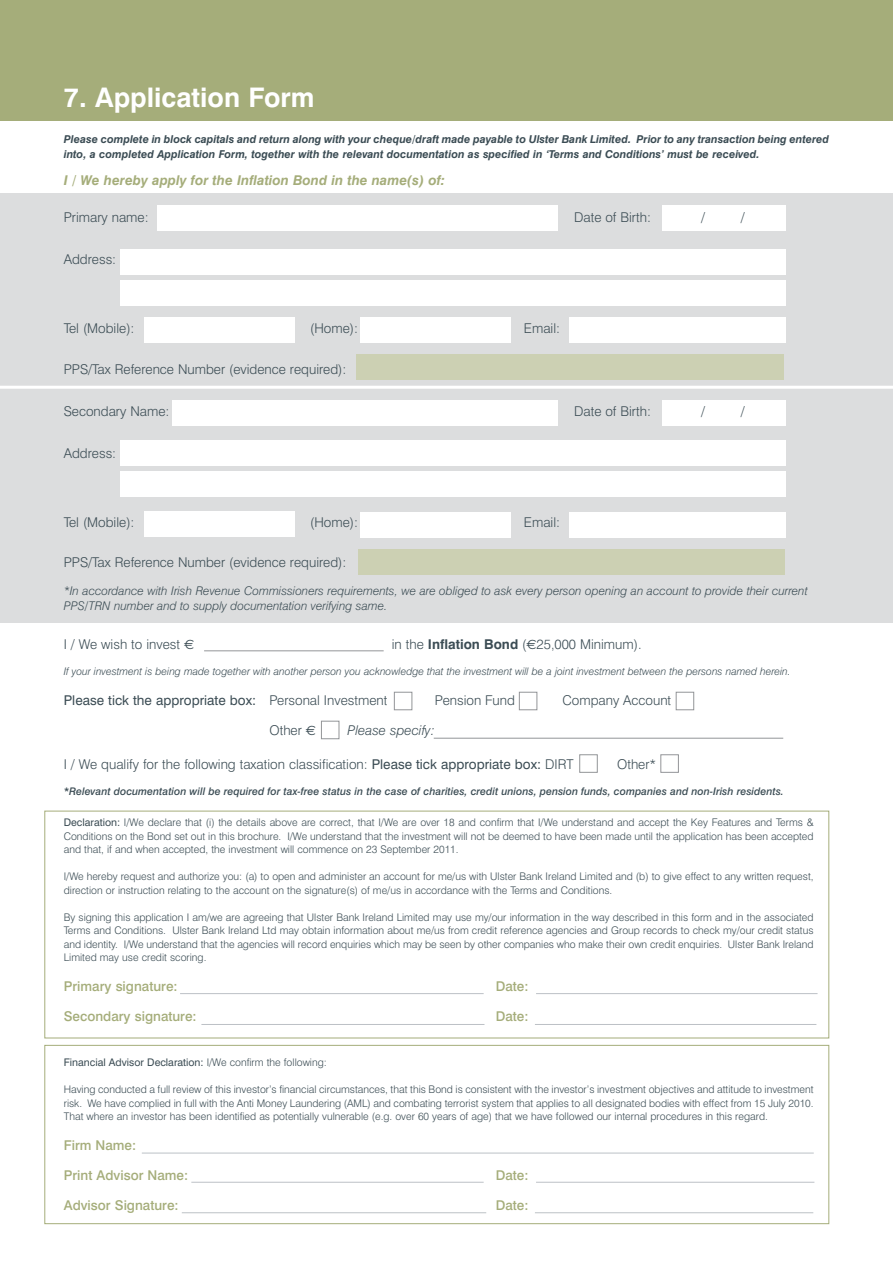
<style>
.page{position:relative;width:893px;height:1263px;background:#fff}
.page>*{position:absolute;margin:0;border:0;box-sizing:border-box;transform-origin:0 0}
.t1{font:700 27px "Swiss 721 BT";color:#fff}
.t2{font:300 13.5px "Swiss 721 BT";color:#3b4c54}
.t3{font:500 13.5px "Swiss 721 BT";color:#a5ad7a}
.t4{font:italic 700 13.5px "Swiss 721 BT";color:#a5ad7a}
.t5{font:13.5px "Swiss 721 BT";color:#3b4c54}
.t6{font:italic 300 13.5px "Swiss 721 BT";color:#3b4c54}
.t7{font:italic 300 12px/15.5px "Swiss 721 BT";color:#3b4c54}
.t8{font:italic 700 10.8px/15px "Swiss 721 BT";color:#3b4c54}
.t9{font:300 10.5px/13.5px "Swiss 721 BT";color:#3b4c54;text-align:justify}
.t10{font:italic 300 10.5px "Swiss 721 BT";color:#3b4c54}
.t11{font:italic 500 10.5px "Swiss 721 BT";color:#3b4c54}
.t12{font:10.5px "Swiss 721 BT";color:#3b4c54}
.s1{font-family:"Euro Sans";font-weight:400}
.s2{font-weight:700}
.s3{font-weight:300}
.s4{font-weight:400}
</style>
<div class="page">
<div style="left:0;top:0;width:893px;height:121px;background:#a5ad7a"></div>
<svg style="left:44px;top:810px;width:786px;height:414px"></svg>
<div style="left:0;top:194px;width:893px;height:429px;background:#dcddde"></div>
<hr style="left:0;top:386px;width:893px;height:3px;background:#fff">
<hr style="left:191px;top:1182px;width:293px;height:1px;background:#bcc1c6">
<hr style="left:536px;top:1182px;width:278px;height:1px;background:#bcc1c6">
<hr style="left:535px;top:1212px;width:278px;height:1px;background:#bcc1c6">
<hr style="left:182px;top:1212px;width:304px;height:1px;background:#bcc1c6">
<div style="left:157px;top:205px;width:401px;height:26px;background:#fff"></div>
<div style="left:120px;top:249px;width:666px;height:25px;background:#fff"></div>
<div style="left:120px;top:280px;width:666px;height:25px;background:#fff"></div>
<div style="left:144px;top:317px;width:151px;height:25px;background:#fff"></div>
<div style="left:569px;top:317px;width:217px;height:26px;background:#fff"></div>
<div style="left:662px;top:205px;width:124px;height:26px;background:#fff"></div>
<div style="left:361px;top:318px;width:150px;height:25px;background:#fff"></div>
<div style="left:356px;top:354px;width:428px;height:25px;background:#ccd0b3"></div>
<div style="left:172px;top:400px;width:386px;height:25px;background:#fff"></div>
<div style="left:120px;top:440px;width:666px;height:26px;background:#fff"></div>
<div style="left:120px;top:472px;width:666px;height:25px;background:#fff"></div>
<div style="left:144px;top:512px;width:151px;height:25px;background:#fff"></div>
<div style="left:361px;top:512px;width:150px;height:26px;background:#fff"></div>
<div style="left:569px;top:512px;width:217px;height:25px;background:#fff"></div>
<div style="left:662px;top:400px;width:124px;height:25px;background:#fff"></div>
<div style="left:358px;top:550px;width:426px;height:25px;background:#ccd0b3"></div>
<svg style="left:204px;top:650px;width:209px;height:60px"></svg>
<div style="left:519px;top:692px;width:18px;height:18px;border:1px solid #939598"></div>
<div style="left:676px;top:692px;width:18px;height:18px;border:1px solid #939598"></div>
<div style="left:321px;top:721px;width:18px;height:18px;border:1px solid #939598"></div>
<div style="left:579px;top:754px;width:19px;height:19px;border:1px solid #939598"></div>
<div style="left:660px;top:754px;width:19px;height:19px;border:1px solid #939598"></div>
<hr style="left:434px;top:738px;width:349px;height:1px;background:#939598">
<hr style="left:180px;top:993px;width:304px;height:1px;background:#bcc1c6">
<hr style="left:536px;top:993px;width:281px;height:1px;background:#bcc1c6">
<hr style="left:535px;top:1024px;width:281px;height:1px;background:#bcc1c6">
<hr style="left:201px;top:1024px;width:283px;height:1px;background:#bcc1c6">
<hr style="left:142px;top:1153px;width:672px;height:1px;background:#bcc1c6">
<h1 class="t1" style="left:64px;top:87px;width:252px">7. Application Form</h1>
<p class="t8" style="left:64px;top:132px;width:767px">Please complete in block capitals and return along with your cheque/draft made payable to Ulster Bank Limited. Prior to any transaction being entered into, a completed Application Form, together with the relevant documentation as specified in ‘Terms and Conditions’ must be received.</p>
<p class="t4" style="left:64px;top:175px;width:383px">I / We hereby apply for the Inflation Bond in the name(s) of:</p>
<p class="t2" style="left:64px;top:212px;width:86px">Primary name:</p>
<p class="t2" style="left:574px;top:212px;width:78px">Date of Birth:</p>
<p class="t2" style="left:701px;top:212px;width:5px">/</p>
<p class="t2" style="left:741px;top:212px;width:5px">/</p>
<p class="t2" style="left:64px;top:254px;width:54px">Address:</p>
<p class="t2" style="left:64px;top:323px;width:72px">Tel (Mobile):</p>
<p class="t2" style="left:310px;top:323px;width:49px">(Home):</p>
<p class="t2" style="left:524px;top:323px;width:38px">Email:</p>
<p class="t2" style="left:64px;top:364px;width:284px">PPS/Tax Reference Number (evidence required):</p>
<p class="t2" style="left:64px;top:406px;width:107px">Secondary Name:</p>
<p class="t2" style="left:574px;top:406px;width:78px">Date of Birth:</p>
<p class="t2" style="left:701px;top:406px;width:5px">/</p>
<p class="t2" style="left:741px;top:406px;width:5px">/</p>
<p class="t2" style="left:64px;top:448px;width:54px">Address:</p>
<p class="t2" style="left:64px;top:517px;width:72px">Tel (Mobile):</p>
<p class="t2" style="left:310px;top:517px;width:49px">(Home):</p>
<p class="t2" style="left:524px;top:517px;width:38px">Email:</p>
<p class="t2" style="left:64px;top:557px;width:284px">PPS/Tax Reference Number (evidence required):</p>
<p class="t7" style="left:64px;top:583px;width:745px">*In accordance with Irish Revenue Commissioners requirements, we are obliged to ask every person opening an account to provide their current<br>PPS/TRN number and to supply documentation verifying same.</p>
<p class="t2" style="left:64px;top:640px;width:132px">I / We wish to invest <span class="s1">€</span></p>
<p class="t2" style="left:392px;top:640px;width:251px">in the <span class="s2">Inflation Bond</span> (<span class="s1">€</span>25,000 Minimum).</p>
<p class="t10" style="left:64px;top:666px;width:728px">If your investment is being made together with another person you acknowledge that the investment will be a joint investment between the persons named herein.</p>
<p class="t5" style="left:64px;top:695px;width:325px">Please tick the appropriate box: <span class="s3">Personal Investment</span></p>
<p class="t2" style="left:435px;top:695px;width:82px">Pension Fund</p>
<p class="t2" style="left:562px;top:695px;width:110px">Company Account</p>
<p class="t2" style="left:269px;top:725px;width:48px">Other <span class="s1">€</span></p>
<p class="t6" style="left:348px;top:723px;width:89px">Please specify:</p>
<p class="t2" style="left:64px;top:760px;width:511px">I / We qualify for the following taxation classification: <span class="s4">Please tick appropriate box:</span> DIRT</p>
<p class="t2" style="left:617px;top:760px;width:41px">Other*</p>
<p class="t11" style="left:64px;top:787px;width:721px">*Relevant documentation will be required for tax-free status in the case of charities, credit unions, pension funds, companies and non-Irish residents.</p>
<p class="t9" style="left:64px;top:817px;width:751px"><span class="s4">Declaration:</span> I/We declare that (i) the details above are correct, that I/We are over 18 and confirm that I/We understand and accept the Key Features and Terms &amp; Conditions on the Bond set out in this brochure. I/We understand that the investment will not be deemed to have been made until the application has been accepted and that, if and when accepted, the investment will commence on 23 September 2011.</p>
<p class="t9" style="left:64px;top:871px;width:751px">I/We hereby request and authorize you: (a) to open and administer an account for me/us with Ulster Bank Ireland Limited and (b) to give effect to any written request, direction or instruction relating to the account on the signature(s) of me/us in accordance with the Terms and Conditions.</p>
<p class="t9" style="left:64px;top:911px;width:751px">By signing this application I am/we are agreeing that Ulster Bank Ireland Limited may use my/our information in the way described in this form and in the associated Terms and Conditions. Ulster Bank Ireland Ltd may obtain information about me/us from credit reference agencies and Group records to check my/our credit status and identity. I/We understand that the agencies will record enquiries which may be seen by other companies who make their own credit enquiries. Ulster Bank Ireland Limited may use credit scoring.</p>
<p class="t3" style="left:64px;top:980px;width:115px">Primary signature:</p>
<p class="t3" style="left:496px;top:980px;width:34px">Date:</p>
<p class="t3" style="left:64px;top:1010px;width:134px">Secondary signature:</p>
<p class="t3" style="left:496px;top:1010px;width:34px">Date:</p>
<p class="t12" style="left:64px;top:1059px;width:265px">Financial Advisor Declaration: <span class="s3">I/We confirm the following:</span></p>
<p class="t9" style="left:64px;top:1084px;width:751px">Having conducted a full review of this investor’s financial circumstances, that this Bond is consistent with the investor’s investment objectives and attitude to investment risk. We have complied in full with the Anti Money Laundering (AML) and combating terrorist system that applies to all designated bodies with effect from 15 July 2010.<br>That where an investor has been identified as potentially vulnerable (e.g. over 60 years of age) that we have followed our internal procedures in this regard.</p>
<p class="t3" style="left:64px;top:1139px;width:74px">Firm Name:</p>
<p class="t3" style="left:64px;top:1169px;width:126px">Print Advisor Name:</p>
<p class="t3" style="left:496px;top:1169px;width:34px">Date:</p>
<p class="t3" style="left:64px;top:1199px;width:116px">Advisor Signature:</p>
<p class="t3" style="left:496px;top:1199px;width:34px">Date:</p>
</div>
